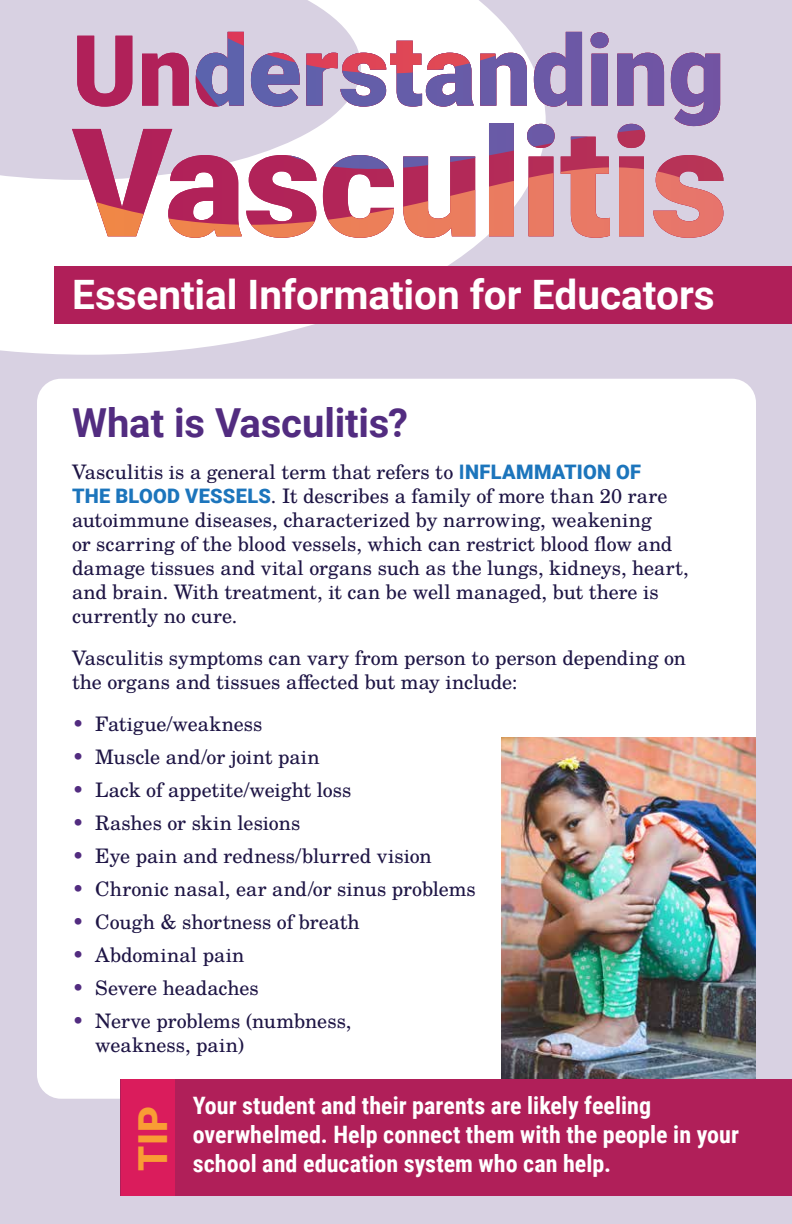
<style>
.page{position:relative;width:792px;height:1224px;background:#d8d1e2}
.page>*{position:absolute;margin:0;border:0;box-sizing:border-box;transform-origin:0 0}
.t1{font:700 40.6px "Roboto";color:#fff}
.t2{font:700 40px "Roboto";letter-spacing:-.005em;color:#522c80}
.t3{font:900 40px "Roboto";color:#f99d34}
.t4{font:700 24px/28.8px "Roboto Condensed";color:#fff}
.t5{font:20px/24px "Te X Gyre Schola";letter-spacing:.005em;color:#1e1545}
.s1{font-family:"Roboto";font-weight:700;color:#1c75bc}
.s2{font-family:"Roboto";font-weight:900;color:#1c75bc}
.s3{color:#522c80}
</style>
<div class="page">
<svg style="left:0;top:0;width:510px;height:355px;fill:#fff"></svg>
<div style="left:37px;top:379px;width:719px;height:720px;background:#fff;border-radius:24px"></div>
<div style="left:55px;top:266px;width:737px;height:58px;background:#b01f59"></div>
<svg style="left:72px;top:32px;width:649px;height:206px"></svg>
<svg style="left:96px;top:167px;width:627px;height:71px;background:#dc8f97"></svg>
<svg style="left:496px;top:32px;width:224px;height:94px"></svg>
<svg style="left:77px;top:32px;width:419px;height:94px"></svg>
<img style="left:501px;top:737px;width:255px;height:343px">
<div style="left:121px;top:1080px;width:671px;height:116px;background:#b01f59"></div>
<div style="left:121px;top:1080px;width:54px;height:116px;background:#da1c5c"></div>
<h1 class="t1" style="left:72px;top:267px;width:644px">Essential Information for Educators</h1>
<h2 class="t2" style="left:72px;top:394px;width:338px">What is Vasculitis?</h2>
<p class="t5" style="left:72px;top:459px;width:618px">Vasculitis is a general term that refers to <span class="s1">I</span><span class="s2">NFLAMMATION OF<br>THE BLOOD VESSELS</span>. It describes a family of more than 20 rare autoimmune diseases, characterized by narrowing, weakening<br>or scarring of the blood vessels, which can restrict blood flow and damage tissues and vital organs such as the lungs, kidneys, heart, and brain. With treatment, it can be well managed, but there is currently no cure.</p>
<p class="t5" style="left:72px;top:645px;width:616px">Vasculitis symptoms can vary from person to person depending on the organs and tissues affected but may include:</p>
<p class="t5" style="left:72px;top:711px;width:192px"><span class="s3">•</span> Fatigue/weakness</p>
<p class="t5" style="left:72px;top:744px;width:249px"><span class="s3">•</span> Muscle and/or joint pain</p>
<p class="t5" style="left:72px;top:777px;width:281px"><span class="s3">•</span> Lack of appetite/weight loss</p>
<p class="t5" style="left:72px;top:810px;width:230px"><span class="s3">•</span> Rashes or skin lesions</p>
<p class="t5" style="left:72px;top:843px;width:361px"><span class="s3">•</span> Eye pain and redness/blurred vision</p>
<p class="t5" style="left:72px;top:876px;width:405px"><span class="s3">•</span> Chronic nasal, ear and/or sinus problems</p>
<p class="t5" style="left:72px;top:909px;width:289px"><span class="s3">•</span> Cough &amp; shortness of breath</p>
<p class="t5" style="left:72px;top:942px;width:174px"><span class="s3">•</span> Abdominal pain</p>
<p class="t5" style="left:72px;top:975px;width:188px"><span class="s3">•</span> Severe headaches</p>
<p class="t5" style="left:95px;top:1008px;width:258px;text-indent:-23px"><span class="s3">•</span> Nerve problems (numbness, weakness, pain)</p>
<h2 class="t3" style="left:125px;top:1171px;width:67px;rotate:-90deg">TIP</h2>
<p class="t4" style="left:193px;top:1090px;width:548px">Your student and their parents are likely feeling overwhelmed. Help connect them with the people in your</p>
<p class="t4" style="left:193px;top:1148px;width:420px">school and education system who can help.</p>
</div>
